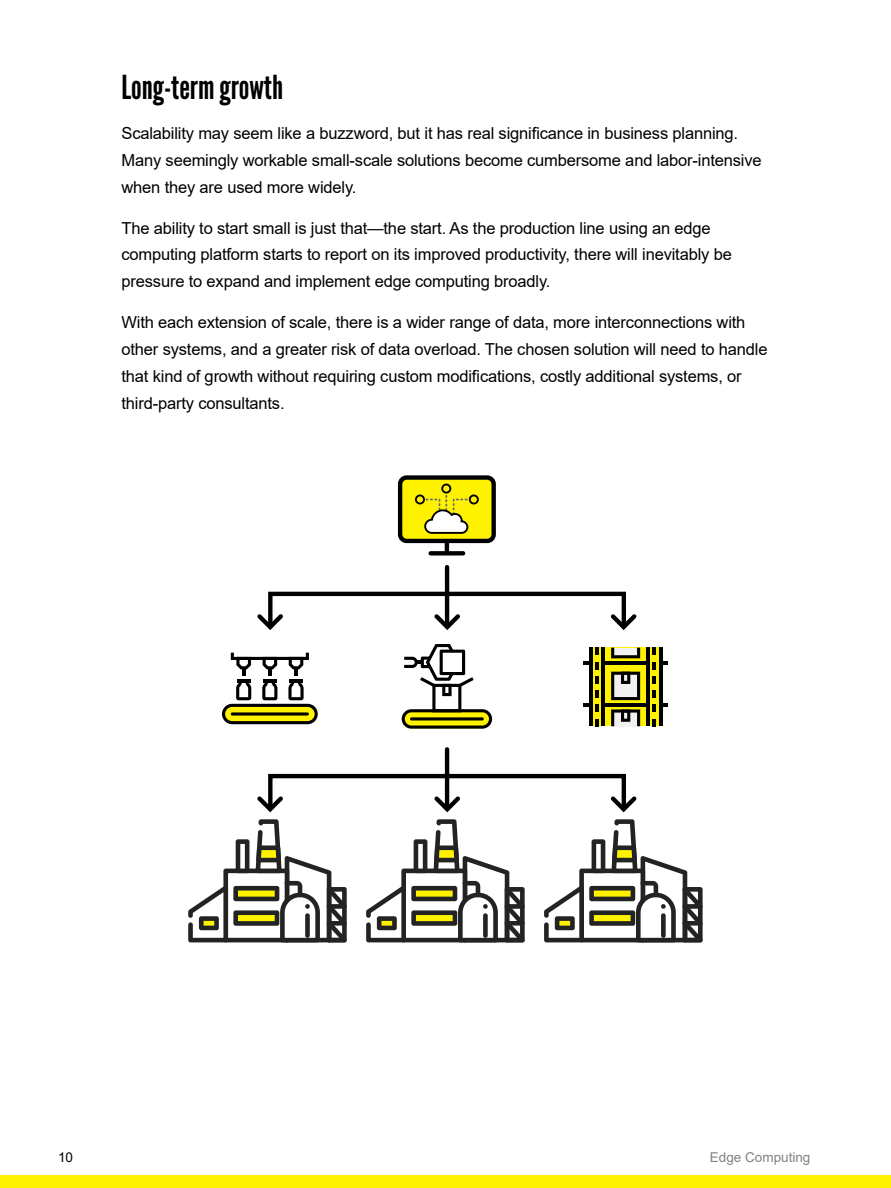
<style>
.page{position:relative;width:891px;height:1188px;background:#fff}
.page>*{position:absolute;margin:0;border:0;box-sizing:border-box;transform-origin:0 0}
.t1{font:33px "League Gothic";color:#000}
.t2{font:16.5px/27px "Arial";letter-spacing:-.01em;color:#000}
.t3{font:13.5px "Arial";color:#808285}
.t4{font:13.5px "Arial";color:#000}
</style>
<div class="page">
<hr style="left:890px;top:542px;width:1px;height:646px;background:#f1f1f2">
<svg style="left:592px;top:648px;width:67px;height:78px;background:#d9ce00"></svg>
<hr style="left:445px;top:749px;width:4px;height:60px;background:#000">
<div style="left:268px;top:774px;width:358px;height:37px;border:4px solid #000"></div>
<svg style="left:188px;top:792px;width:159px;height:150px"></svg>
<svg style="left:366px;top:792px;width:159px;height:150px"></svg>
<svg style="left:544px;top:792px;width:159px;height:150px"></svg>
<svg style="left:402px;top:644px;width:90px;height:85px"></svg>
<hr style="left:647px;top:648px;width:3px;height:78px;background:#000">
<hr style="left:659px;top:648px;width:3px;height:78px;background:#000">
<svg style="left:653px;top:648px;width:3px;height:7px"></svg>
<svg style="left:653px;top:676px;width:3px;height:7px"></svg>
<svg style="left:653px;top:719px;width:3px;height:7px"></svg>
<hr style="left:589px;top:648px;width:3px;height:78px;background:#000">
<hr style="left:602px;top:648px;width:3px;height:78px;background:#000">
<svg style="left:595px;top:648px;width:4px;height:7px"></svg>
<svg style="left:595px;top:676px;width:4px;height:7px"></svg>
<svg style="left:595px;top:719px;width:4px;height:7px"></svg>
<svg style="left:583px;top:661px;width:16px;height:8px"></svg>
<svg style="left:653px;top:661px;width:15px;height:8px"></svg>
<hr style="left:603px;top:661px;width:45px;height:4px;background:#000">
<svg style="left:583px;top:691px;width:16px;height:21px"></svg>
<svg style="left:653px;top:691px;width:15px;height:21px"></svg>
<hr style="left:603px;top:703px;width:45px;height:3px;background:#000">
<svg style="left:611px;top:672px;width:29px;height:28px"></svg>
<svg style="left:611px;top:648px;width:29px;height:10px"></svg>
<svg style="left:611px;top:709px;width:29px;height:17px"></svg>
<svg style="left:222px;top:653px;width:96px;height:71px"></svg>
<hr style="left:445px;top:567px;width:4px;height:59px;background:#000">
<div style="left:268px;top:592px;width:358px;height:37px;border:4px solid #000"></div>
<svg style="left:607px;top:610px;width:30px;height:20px"></svg>
<svg style="left:257px;top:610px;width:30px;height:20px"></svg>
<svg style="left:430px;top:610px;width:34px;height:20px"></svg>
<div style="left:400px;top:478px;width:94px;height:63px;background:#fff200;border-radius:7px"></div>
<div style="left:398px;top:475px;width:98px;height:68px;border:4px solid #000;border-radius:7px"></div>
<hr style="left:445px;top:541px;width:4px;height:12px;background:#000">
<div style="left:431px;top:551px;width:32px;height:5px;background:#000"></div>
<div style="left:469px;top:495px;width:10px;height:9px;border:2px solid #000;border-radius:50%"></div>
<div style="left:415px;top:495px;width:10px;height:9px;border:2px solid #000;border-radius:50%"></div>
<div style="left:441px;top:484px;width:10px;height:10px;border:2px solid #000;border-radius:50%"></div>
<svg style="left:423px;top:496px;width:46px;height:49px"></svg>
<div style="left:0;top:1175px;width:891px;height:13px;background:#fff200"></div>
<h1 class="t1" style="left:122px;top:67px;width:163px">Long-term growth</h1>
<p class="t2" style="left:122px;top:120px;width:642px">Scalability may seem like a buzzword, but it has real significance in business planning.<br>Many seemingly workable small-scale solutions become cumbersome and labor-intensive when they are used more widely.</p>
<p class="t2" style="left:122px;top:214px;width:612px">The ability to start small is just that—the start. As the production line using an edge computing platform starts to report on its improved productivity, there will inevitably be pressure to expand and implement edge computing broadly.</p>
<p class="t2" style="left:122px;top:309px;width:648px">With each extension of scale, there is a wider range of data, more interconnections with other systems, and a greater risk of data overload. The chosen solution will need to handle that kind of growth without requiring custom modifications, costly additional systems, or third-party consultants.</p>
<p class="t4" style="left:58px;top:1148px;width:17px">10</p>
<p class="t3" style="left:710px;top:1148px;width:102px">Edge Computing</p>
</div>
